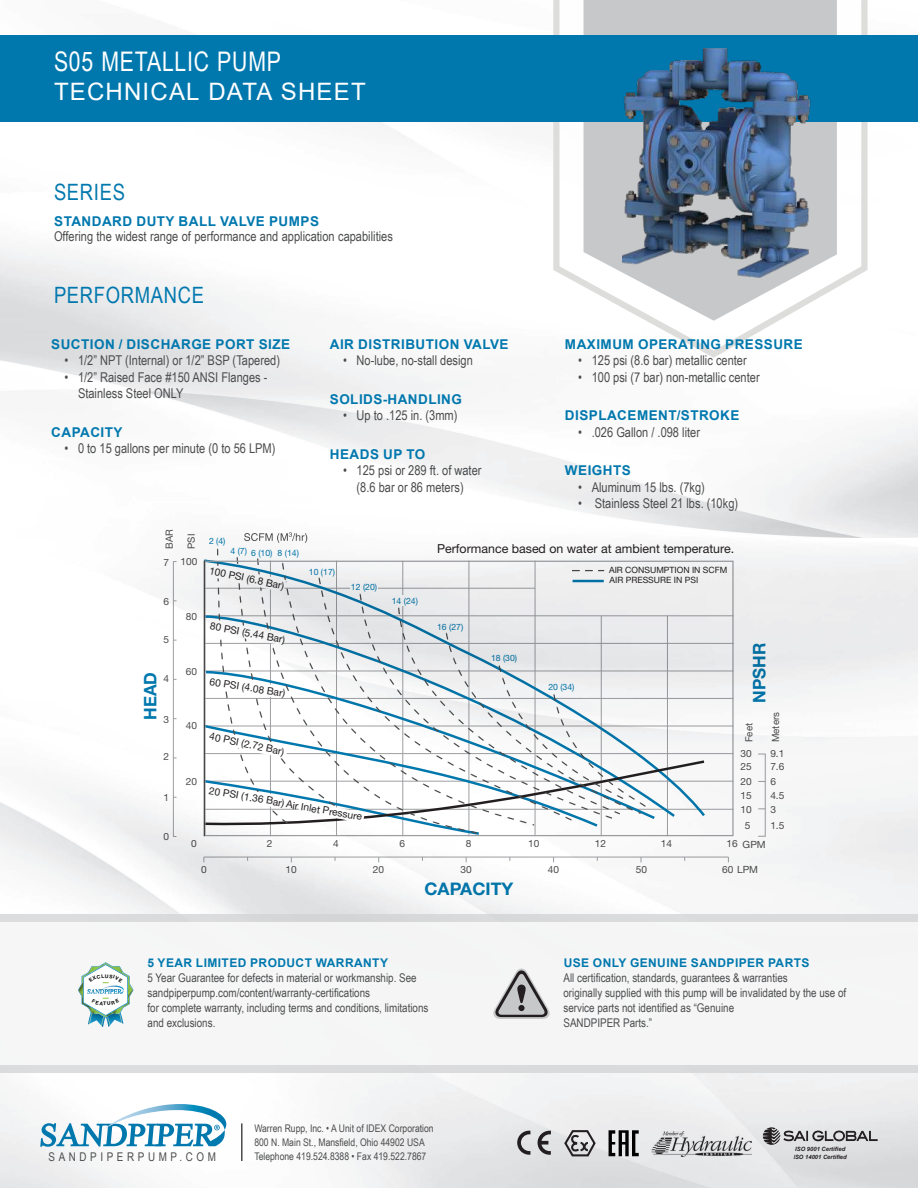
<style>
.page{position:relative;width:918px;height:1188px;background:#fff}
.page>*{position:absolute;margin:0;border:0;box-sizing:border-box;transform-origin:0 0}
.t1{font:27px "Arial Narrow";letter-spacing:.03em;color:#fff;scale:.96 1}
.t2{font:24px "Arial";letter-spacing:.05em;color:#fff}
.t3{font:22.5px "Arial Narrow";letter-spacing:.03em;color:#0078ae}
.t4{font:700 17.4px "Helvetica Neue LT";color:#0078ae}
.t5{font:13.5px/16.5px "Arial Narrow";color:#4b4c4d}
.t6{font:700 13.5px "Arial";letter-spacing:.035em;color:#0078ae}
.t7{font:12.45px "Helvetica Neue LT";color:#231f20}
.t8{font:12px/15px "Arial Narrow";color:#4b4c4d}
.t9{font:700 12px "Arial";letter-spacing:.035em;color:#0078ae}
.t10{font:12px "Arial Narrow";letter-spacing:.3em;color:#4b4c4d}
.t11{font:10.5px/14.2px "Arial Narrow";color:#4b4c4d}
.t12{font:10.2px "Helvetica Neue LT";color:#231f20}
.t13{font:9.9px "Helvetica Neue LT";color:#4b4c4d}
.t14{font:8.7px "Helvetica Neue LT";color:#0078ae}
.t15{font:8.7px/10.2px "Helvetica Neue LT";color:#231f20}
.t16{font:italic 700 5.85px/7.8px "Arial";color:#231f20}
.s1{font-family:"Arial Narrow"}
</style>
<div class="page">
<img style="left:0;top:32px;width:918px;height:1156px">
<svg style="left:40px;top:1104px;width:186px;height:43px"></svg>
<hr style="left:241px;top:1123px;width:2px;height:38px;background:#4b4c4d">
<svg style="left:550px;top:0;width:321px;height:361px"></svg>
<svg style="left:584px;top:0;width:253px;height:321px;fill:#c7c8ca"></svg>
<div style="left:0;top:35px;width:918px;height:86px;background:#0078ae"></div>
<div style="left:0;top:915px;width:918px;height:158px;background:#dadbdc"></div>
<div style="left:0;top:922px;width:918px;height:143px;background:#f5f5f6"></div>
<svg style="left:493px;top:969px;width:57px;height:50px"></svg>
<img style="left:651px;top:1132px;width:100px;height:24px">
<svg style="left:763px;top:1127px;width:115px;height:18px;background:#abaaac"></svg>
<svg style="left:538px;top:1131px;width:13px;height:24px"></svg>
<svg style="left:517px;top:1131px;width:13px;height:24px"></svg>
<svg style="left:563px;top:1129px;width:34px;height:28px"></svg>
<svg style="left:609px;top:1130px;width:30px;height:26px"></svg>
<hr style="left:765px;top:754px;width:1px;height:83px;background:#9d9fa2">
<hr style="left:173px;top:561px;width:1px;height:276px;background:#9d9fa2">
<hr style="left:204px;top:857px;width:524px;height:1px;background:#9d9fa2">
<svg style="left:707px;top:561px;width:27px;height:275px;fill:#f0f0f1"></svg>
<svg style="left:201px;top:532px;width:506px;height:305px"></svg>
<img style="left:623px;top:49px;width:217px;height:234px">
<svg style="left:78px;top:962px;width:56px;height:65px"></svg>
<h1 class="t1" style="left:54px;top:42px;width:238px">S05 METALLIC PUMP</h1>
<h2 class="t2" style="left:54px;top:75px;width:313px">TECHNICAL DATA SHEET</h2>
<h3 class="t3" style="left:54px;top:175px;width:73px">SERIES</h3>
<p class="t6" style="left:54px;top:212px;width:266px">STANDARD DUTY BALL VALVE PUMPS</p>
<p class="t5" style="left:54px;top:228px;width:340px">Offering the widest range of performance and application capabilities</p>
<h3 class="t3" style="left:54px;top:279px;width:152px">PERFORMANCE</h3>
<p class="t6" style="left:51px;top:334px;width:240px">SUCTION / DISCHARGE PORT SIZE</p>
<p class="t5" style="left:65px;top:352px;width:217px">• 1/2” NPT (Internal) or 1/2” BSP (Tapered)</p>
<p class="t5" style="left:78px;top:368px;width:191px;text-indent:-14px">• 1/2” Raised Face #150 ANSI Flanges -<br>Stainless Steel ONLY</p>
<p class="t6" style="left:51px;top:422px;width:73px">CAPACITY</p>
<p class="t5" style="left:65px;top:440px;width:213px">• 0 to 15 gallons per minute (0 to 56 LPM)</p>
<p class="t13" style="left:163px;top:549px;width:21px;rotate:-90deg">BAR</p>
<p class="t13" style="left:185px;top:549px;width:17px;rotate:-90deg">PSI</p>
<p class="t13" style="left:163px;top:557px;width:7px">7</p>
<p class="t13" style="left:163px;top:595px;width:7px">6</p>
<p class="t13" style="left:180px;top:556px;width:18px">100</p>
<p class="t13" style="left:186px;top:611px;width:13px">80</p>
<p class="t14" style="left:209px;top:536px;width:18px">2 (4)</p>
<p class="t14" style="left:230px;top:546px;width:18px">4 (7)</p>
<p class="t14" style="left:251px;top:548px;width:49px">6 (10) 8 (14)</p>
<p class="t12" style="left:211px;top:564px;width:78px;rotate:12deg">100 PSI (6.8 Bar)</p>
<p class="t6" style="left:330px;top:334px;width:180px">AIR DISTRIBUTION VALVE</p>
<p class="t5" style="left:343px;top:352px;width:131px">• No-lube, no-stall design</p>
<p class="t6" style="left:330px;top:389px;width:134px">SOLIDS-HANDLING</p>
<p class="t5" style="left:343px;top:407px;width:116px">• Up to .125 in. (3mm)</p>
<p class="t6" style="left:330px;top:444px;width:97px">HEADS UP TO</p>
<p class="t5" style="left:343px;top:462px;width:140px;text-align:center">• 125 psi or 289 ft. of water (8.6 bar or 86 meters)</p>
<p class="t6" style="left:565px;top:334px;width:239px">MAXIMUM OPERATING PRESSURE</p>
<p class="t5" style="left:578px;top:352px;width:170px">• 125 psi (8.6 bar) metallic center</p>
<p class="t5" style="left:578px;top:368px;width:183px">• 100 psi (7 bar) non-metallic center</p>
<p class="t6" style="left:565px;top:406px;width:176px">DISPLACEMENT/STROKE</p>
<p class="t5" style="left:578px;top:423px;width:123px">• .026 Gallon / .098 liter</p>
<p class="t6" style="left:565px;top:461px;width:67px">WEIGHTS</p>
<p class="t5" style="left:578px;top:478px;width:128px">• Aluminum 15 lbs. (7kg)</p>
<p class="t5" style="left:578px;top:495px;width:161px">• Stainless Steel 21 lbs. (10kg)</p>
<p class="t14" style="left:309px;top:566px;width:28px">10 (17)</p>
<p class="t14" style="left:351px;top:582px;width:28px">12 (20)</p>
<p class="t14" style="left:392px;top:596px;width:28px">14 (24)</p>
<p class="t7" style="left:437px;top:541px;width:299px">Performance based on water at ambient temperature.</p>
<p class="t15" style="left:609px;top:565px;width:120px">AIR CONSUMPTION IN SCFM<br>AIR PRESSURE IN PSI</p>
<p class="t13" style="left:163px;top:634px;width:7px">5</p>
<p class="t4" style="left:139px;top:720px;width:49px;rotate:-90deg">HEAD</p>
<p class="t13" style="left:163px;top:673px;width:7px">4</p>
<p class="t13" style="left:163px;top:713px;width:7px">3</p>
<p class="t13" style="left:163px;top:751px;width:7px">2</p>
<p class="t13" style="left:163px;top:792px;width:7px">1</p>
<p class="t13" style="left:163px;top:831px;width:7px">0</p>
<p class="t13" style="left:186px;top:666px;width:13px">60</p>
<p class="t13" style="left:186px;top:720px;width:13px">40</p>
<p class="t13" style="left:186px;top:775px;width:13px">20</p>
<p class="t12" style="left:211px;top:620px;width:78px;rotate:10deg">80 PSI (5.44 Bar)</p>
<p class="t12" style="left:211px;top:675px;width:78px;rotate:9deg">60 PSI (4.08 Bar)</p>
<p class="t12" style="left:211px;top:730px;width:78px;rotate:12deg">40 PSI (2.72 Bar)</p>
<p class="t12" style="left:210px;top:784px;width:78px;rotate:10deg">20 PSI (1.36 Bar)</p>
<p class="t12" style="left:287px;top:798px;width:78px;rotate:9deg">Air Inlet Pressure</p>
<p class="t14" style="left:437px;top:622px;width:28px">16 (27)</p>
<p class="t14" style="left:491px;top:652px;width:28px">18 (30)</p>
<p class="t14" style="left:548px;top:682px;width:28px">20 (34)</p>
<p class="t4" style="left:748px;top:703px;width:61px;rotate:-90deg">NPSHR</p>
<p class="t13" style="left:743px;top:742px;width:21px;rotate:-90deg">Feet</p>
<p class="t13" style="left:770px;top:742px;width:32px;rotate:-90deg">Meters</p>
<p class="t13" style="left:741px;top:747px;width:13px">30</p>
<p class="t13" style="left:741px;top:775px;width:13px">20</p>
<p class="t13" style="left:741px;top:761px;width:13px">25</p>
<p class="t13" style="left:741px;top:804px;width:13px">10</p>
<p class="t13" style="left:741px;top:790px;width:13px">15</p>
<p class="t13" style="left:745px;top:819px;width:7px">5</p>
<p class="t13" style="left:770px;top:747px;width:16px">9.1</p>
<p class="t13" style="left:770px;top:775px;width:7px">6</p>
<p class="t13" style="left:770px;top:761px;width:16px">7.6</p>
<p class="t13" style="left:770px;top:804px;width:7px">3</p>
<p class="t13" style="left:770px;top:790px;width:16px">4.5</p>
<p class="t13" style="left:770px;top:819px;width:16px">1.5</p>
<p class="t13" style="left:191px;top:837px;width:7px">0</p>
<p class="t13" style="left:267px;top:837px;width:7px">2</p>
<p class="t13" style="left:333px;top:837px;width:7px">4</p>
<p class="t13" style="left:400px;top:837px;width:7px">6</p>
<p class="t13" style="left:466px;top:837px;width:7px">8</p>
<p class="t13" style="left:528px;top:837px;width:13px">10</p>
<p class="t13" style="left:595px;top:837px;width:13px">12</p>
<p class="t13" style="left:661px;top:837px;width:13px">14</p>
<p class="t13" style="left:727px;top:837px;width:13px">16</p>
<p class="t4" style="left:425px;top:878px;width:90px">CAPACITY</p>
<p class="t13" style="left:743px;top:839px;width:25px">GPM</p>
<p class="t13" style="left:722px;top:863px;width:38px">60 LPM</p>
<p class="t13" style="left:201px;top:863px;width:7px">0</p>
<p class="t13" style="left:285px;top:863px;width:13px">10</p>
<p class="t13" style="left:373px;top:863px;width:13px">20</p>
<p class="t13" style="left:461px;top:863px;width:13px">30</p>
<p class="t13" style="left:548px;top:863px;width:13px">40</p>
<p class="t13" style="left:636px;top:863px;width:13px">50</p>
<p class="t9" style="left:148px;top:955px;width:242px">5 YEAR LIMITED PRODUCT WARRANTY</p>
<p class="t8" style="left:148px;top:970px;width:282px">5 Year Guarantee for defects in material or workmanship. See sandpiperpump.com/content/warranty-certifications<br>for complete warranty, including terms and conditions, limitations and exclusions.</p>
<p class="t10" style="left:49px;top:1148px;width:169px">SANDPIPERPUMP.COM</p>
<p class="t11" style="left:254px;top:1121px;width:181px">Warren Rupp, Inc. • A Unit of IDEX Corporation<br>800 N. Main St., Mansfield, Ohio 44902 USA<br>Telephone 419.524.8388 • Fax 419.522.7867</p>
<p class="t9" style="left:564px;top:955px;width:247px">USE ONLY GENUINE SANDPIPER PARTS</p>
<p class="t8" style="left:564px;top:970px;width:284px">All certification, standards, guarantees &amp; warranties<br>originally supplied with this pump will be invalidated by the use of service parts not identified as “Genuine<br>SANDPIPER Parts.”</p>
<p class="t16" style="left:794px;top:1145px;width:54px">ISO 9001 Certified<br><span class="s1">I</span>SO 14001 Certified</p>
</div>
